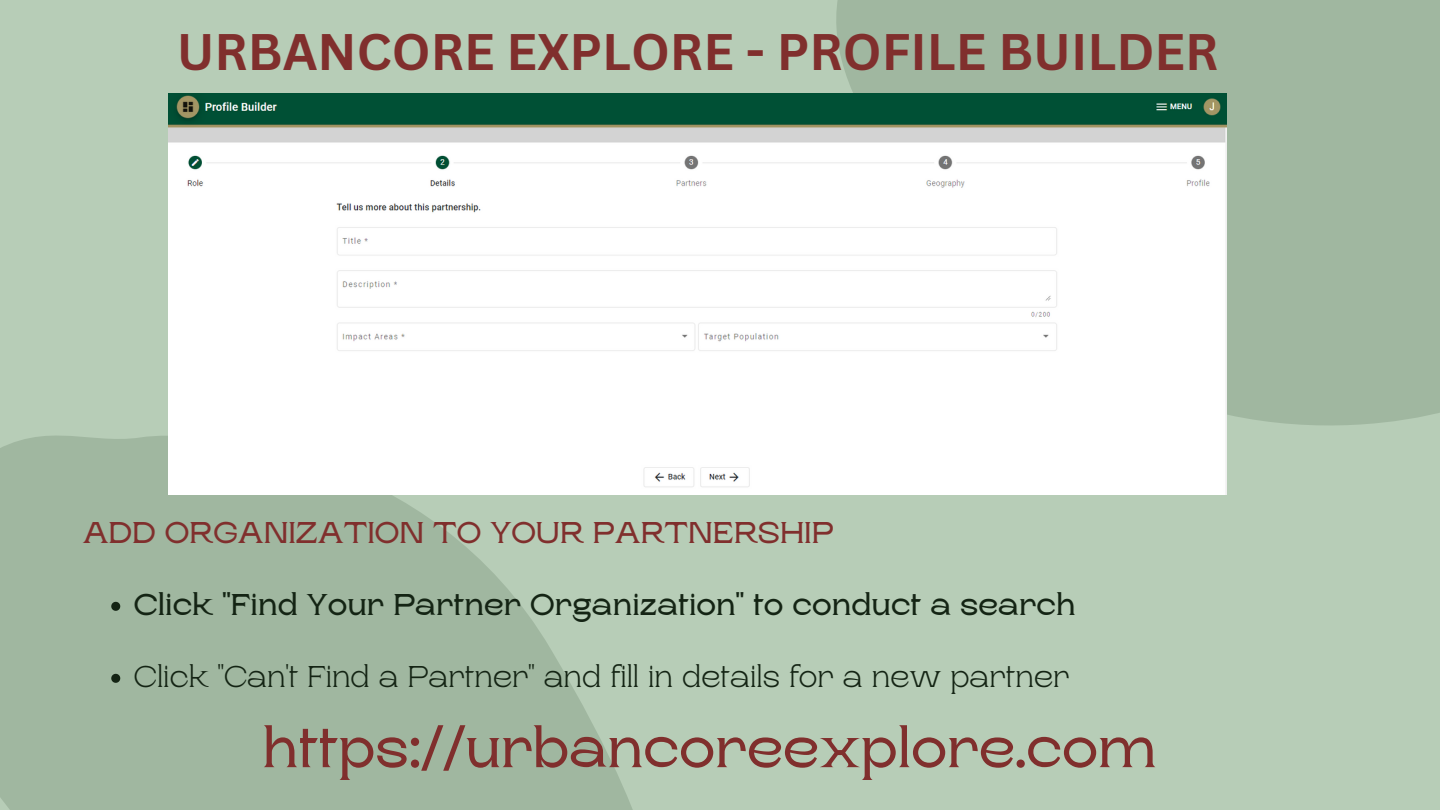
<style>
.page{position:relative;width:1440px;height:810px;background:#b7cdb7}
.page>*{position:absolute;margin:0;border:0;box-sizing:border-box;transform-origin:0 0}
.t1{font:600 55px "Rasputin";color:#802f2d}
.t2{font:700 50px "Canva Sans";color:#802f2d}
.t3{font:300 30px "Rasputin";color:#142414}
.t4{font:600 30px "Rasputin";color:#142414}
.t5{font:600 30px "Rasputin";color:#802f2d}
</style>
<div class="page">
<svg style="left:0;top:435px;width:633px;height:375px;background:#a3baa3"></svg>
<div style="left:763px;top:0;width:677px;height:426px;background:#a0b7a0"></div>
<img style="left:168px;top:94px;width:1059px;height:401px">
<svg style="left:111px;top:602px;width:9px;height:9px"></svg>
<svg style="left:111px;top:674px;width:9px;height:9px"></svg>
<p class="t2" style="left:177px;top:17px;width:1043px">URBANCORE EXPLORE - PROFILE BUILDER</p>
<p class="t5" style="left:83px;top:516px;width:752px">ADD ORGANIZATION TO YOUR PARTNERSHIP</p>
<p class="t4" style="left:134px;top:588px;width:943px">Click "Find Your Partner Organization" to conduct a search</p>
<p class="t3" style="left:134px;top:660px;width:937px">Click "Can't Find a Partner" and fill in details for a new partner</p>
<p class="t1" style="left:262px;top:718px;width:896px">https://urbancoreexplore.com</p>
</div>
